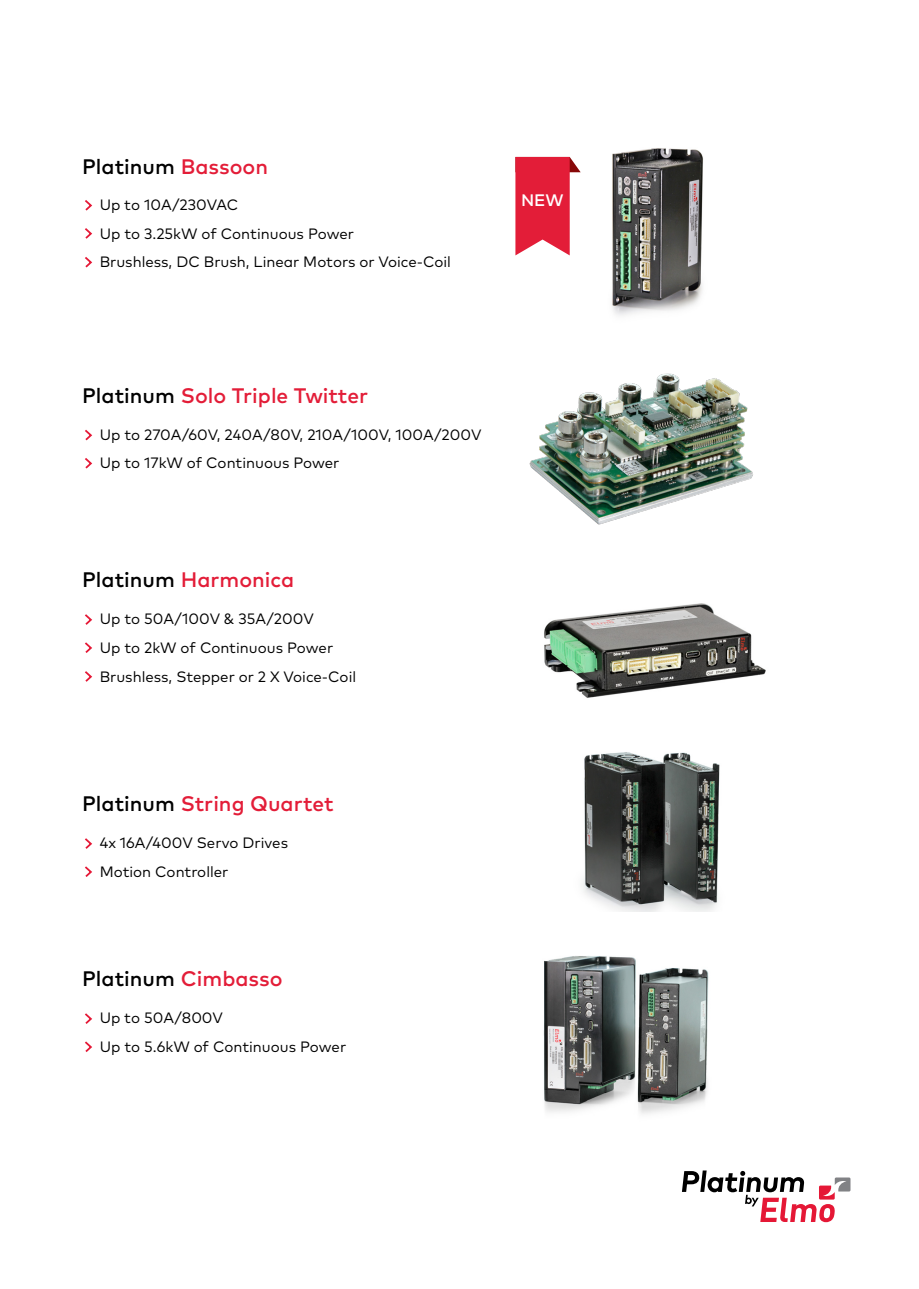
<style>
.page{position:relative;width:919px;height:1289px;background:#fff}
.page>*{position:absolute;margin:0;border:0;box-sizing:border-box;transform-origin:0 0}
.t1{font:500 21px "Mark OT";color:#e31d38}
.t2{font:500 21px "Mark OT";color:#000}
.t3{font:500 16.65px "Mark OT";color:#fff}
.t4{font:15px/28.8px "Mark OT";color:#000}
.s1{color:#e31d38}
.s2{color:#000}
</style>
<div class="page">
<svg style="left:85px;top:429px;width:8px;height:12px"></svg>
<svg style="left:85px;top:200px;width:8px;height:11px"></svg>
<svg style="left:85px;top:614px;width:8px;height:11px"></svg>
<svg style="left:85px;top:838px;width:8px;height:11px"></svg>
<svg style="left:85px;top:1013px;width:7px;height:11px"></svg>
<svg style="left:85px;top:458px;width:8px;height:11px"></svg>
<svg style="left:85px;top:228px;width:8px;height:11px"></svg>
<svg style="left:85px;top:257px;width:8px;height:11px"></svg>
<svg style="left:85px;top:642px;width:7px;height:11px"></svg>
<svg style="left:85px;top:671px;width:8px;height:11px"></svg>
<svg style="left:85px;top:866px;width:7px;height:11px"></svg>
<svg style="left:85px;top:1041px;width:7px;height:11px"></svg>
<svg style="left:682px;top:1170px;width:168px;height:52px"></svg>
<img style="left:529px;top:373px;width:224px;height:152px">
<img style="left:544px;top:603px;width:222px;height:95px">
<img style="left:582px;top:752px;width:138px;height:159px">
<img style="left:543px;top:956px;width:166px;height:158px">
<img style="left:612px;top:148px;width:91px;height:168px">
<svg style="left:515px;top:157px;width:65px;height:98px"></svg>
<h1 class="t2" style="left:82px;top:153px;width:187px">Platinum <span class="s1">Bassoon</span></h1>
<p class="t4" style="left:100px;top:190px;width:140px">Up to 10A/230VAC</p>
<p class="t4" style="left:100px;top:219px;width:353px">Up to 3.25kW of Continuous Power<br>Brushless, DC Brush, Linear Motors or Voice-Coil</p>
<p class="t3" style="left:521px;top:190px;width:44px">NEW</p>
<h1 class="t1" style="left:82px;top:382px;width:287px"><span class="s2">Platinum</span> Solo Triple Twitter</h1>
<p class="t4" style="left:100px;top:419px;width:383px">Up to 270A/60V, 240A/80V, 210A/100V, 100A/200V</p>
<p class="t4" style="left:100px;top:448px;width:241px">Up to 17kW of Continuous Power</p>
<h1 class="t1" style="left:82px;top:566px;width:214px"><span class="s2">Platinum</span> Harmonica</h1>
<p class="t4" style="left:100px;top:604px;width:216px">Up to 50A/100V &amp; 35A/200V</p>
<p class="t4" style="left:100px;top:633px;width:258px">Up to 2kW of Continuous Power<br>Brushless, Stepper or 2 X Voice-Coil</p>
<h1 class="t1" style="left:82px;top:790px;width:253px"><span class="s2">Platinum</span> String Quartet</h1>
<p class="t4" style="left:100px;top:828px;width:190px">4x 16A/400V Servo Drives</p>
<p class="t4" style="left:100px;top:857px;width:130px">Motion Controller</p>
<h1 class="t2" style="left:82px;top:965px;width:202px">Platinum <span class="s1">Cimbasso</span></h1>
<p class="t4" style="left:100px;top:1003px;width:125px">Up to 50A/800V</p>
<p class="t4" style="left:100px;top:1032px;width:248px">Up to 5.6kW of Continuous Power</p>
</div>
